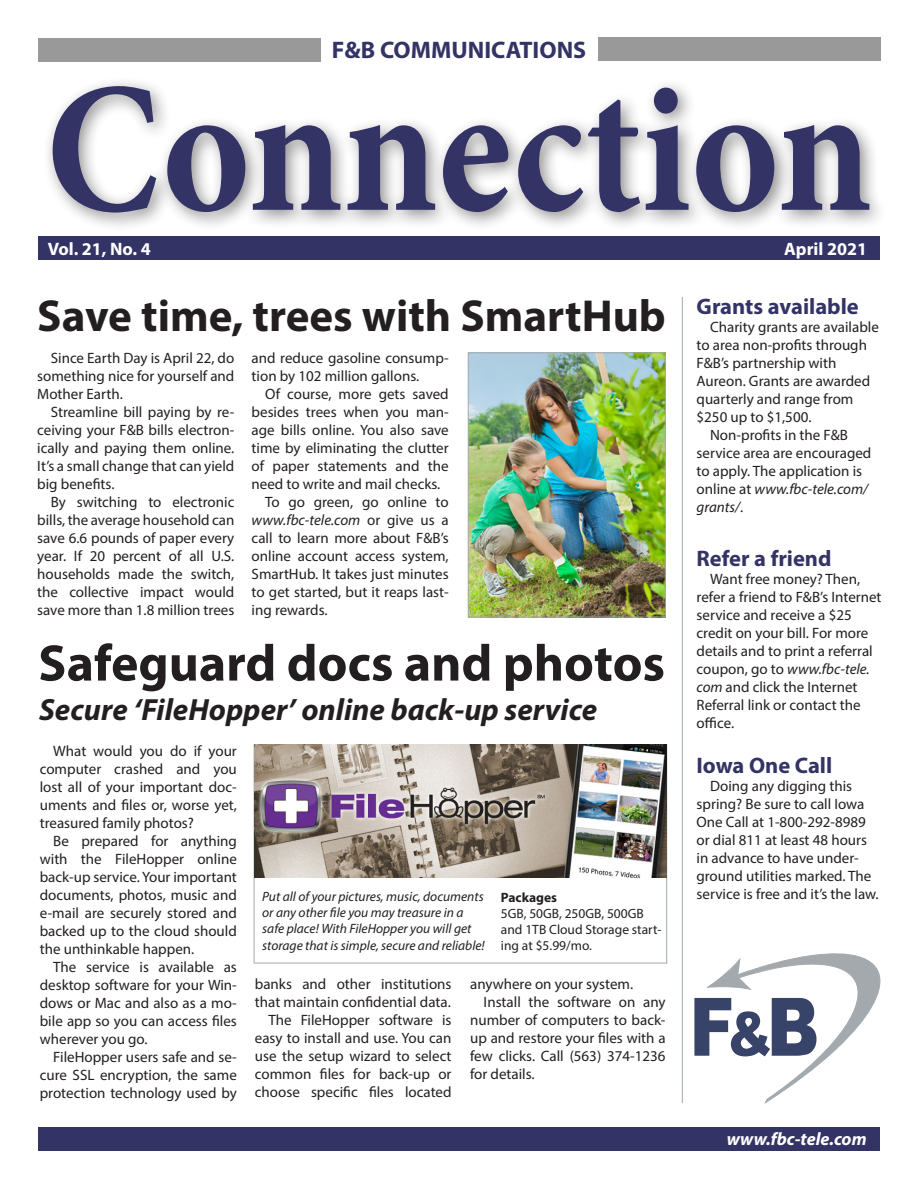
<style>
.page{position:relative;width:918px;height:1188px;background:#fff}
.page>*{position:absolute;margin:0;border:0;box-sizing:border-box;transform-origin:0 0}
.t1{font:700 186px "Minion Pro";color:#336;scale:.9 1}
.t2{font:700 51.75px "Myriad Pro";color:#231f20}
.t3{font:700 45px "Myriad Pro";color:#231f20}
.t4{font:italic 700 30.75px "Myriad Pro";color:#231f20}
.t5{font:700 24px "Myriad Pro";color:#336}
.t6{font:700 22.5px "Myriad Pro";color:#336}
.t7{font:700 18px "Myriad Pro";color:#fff}
.t8{font:italic 700 18px "Myriad Pro";color:#fff}
.t9{font:15px/18px "Myriad Pro";color:#231f20;text-align:justify}
.t10{font:italic 13.5px/16.2px "Myriad Pro";color:#231f20}
.t11{font:13.5px/16.2px "Myriad Pro";color:#231f20}
.t12{font:700 13.5px "Myriad Pro";color:#231f20}
.s1{font-style:italic}
</style>
<div class="page">
<div style="left:42px;top:76px;width:847px;height:156px;background:#231f20;opacity:.5"></div>
<div style="left:39px;top:39px;width:282px;height:23px;background:#999"></div>
<svg style="left:694px;top:954px;width:186px;height:149px"></svg>
<hr style="left:682px;top:297px;width:1px;height:806px;background:#a3a9ad">
<div style="left:598px;top:38px;width:282px;height:23px;background:#999"></div>
<div style="left:39px;top:237px;width:841px;height:23px;background:#336"></div>
<div style="left:38px;top:1127px;width:842px;height:23px;background:#336"></div>
<img style="left:470px;top:354px;width:194px;height:261px">
<div style="left:468px;top:352px;width:198px;height:265px;border:1px solid #a3a9ad"></div>
<img style="left:255px;top:744px;width:411px;height:133px">
<p class="t5" style="left:332px;top:34px;width:256px">F&amp;B COMMUNICATIONS</p>
<p class="t1" style="left:46px;top:19px;width:920px">Connection</p>
<p class="t7" style="left:48px;top:237px;width:104px">Vol. 21, No. 4</p>
<p class="t7" style="left:784px;top:237px;width:84px">April 2021</p>
<p class="t3" style="left:37px;top:286px;width:630px">Save time, trees with SmartHub</p>
<p class="t9" style="left:37px;top:349px;width:199px;text-indent:13px">Since Earth Day is April 22, do something nice for yourself and Mother Earth.</p>
<p class="t9" style="left:37px;top:403px;width:199px;text-indent:13px">Streamline bill paying by re&shy;ceiving your F&amp;B bills electron&shy;ically and paying them online.<br>It’s a small change that can yield big benefits.</p>
<p class="t9" style="left:37px;top:493px;width:199px;text-indent:13px">By switching to electronic bills, the average household can save 6.6 pounds of paper every year. If 20 percent of all U.S. households made the switch, the collective impact would save more than 1.8 million trees</p>
<p class="t9" style="left:252px;top:349px;width:199px">and reduce gasoline consump&shy;tion by 102 million gallons.</p>
<p class="t9" style="left:252px;top:385px;width:199px;text-indent:14px">Of course, more gets saved besides trees when you man&shy;age bills online. You also save time by eliminating the clutter of paper statements and the need to write and mail checks.</p>
<p class="t9" style="left:252px;top:493px;width:199px;text-indent:14px">To go green, go online to <span class="s1">www.fbc-tele.com</span> or give us a call to learn more about F&amp;B’s online account access system, SmartHub. It takes just minutes to get started, but it reaps last&shy;ing rewards.</p>
<p class="t2" style="left:38px;top:629px;width:628px">Safeguard docs and photos</p>
<p class="t4" style="left:39px;top:690px;width:560px">Secure ‘FileHopper’ online back-up service</p>
<p class="t9" style="left:40px;top:742px;width:199px;text-indent:14px">What would you do if your computer crashed and you lost all of your important doc&shy;uments and files or, worse yet, treasured family photos?</p>
<p class="t9" style="left:40px;top:832px;width:199px;text-indent:14px">Be prepared for anything with the FileHopper online back-up service. Your important documents, photos, music and e-mail are securely stored and backed up to the cloud should the unthinkable happen.</p>
<p class="t9" style="left:40px;top:958px;width:199px;text-indent:14px">The service is available as desktop software for your Win&shy;dows or Mac and also as a mo&shy;bile app so you can access files wherever you go.</p>
<p class="t9" style="left:40px;top:1048px;width:199px;text-indent:14px">FileHopper users safe and se&shy;cure SSL encryption, the same protection technology used by</p>
<p class="t10" style="left:262px;top:888px;width:224px">Put all of your pictures, music, documents or any other file you may treasure in a safe place! With FileHopper you will get storage that is simple, secure and reliable!</p>
<p class="t12" style="left:501px;top:888px;width:58px">Packages</p>
<p class="t11" style="left:501px;top:905px;width:162px">5GB, 50GB, 250GB, 500GB and 1TB Cloud Storage start&shy;ing at $5.99/mo.</p>
<p class="t9" style="left:255px;top:975px;width:198px">banks and other institutions that maintain confidential data.</p>
<p class="t9" style="left:255px;top:1011px;width:198px;text-indent:14px">The FileHopper software is easy to install and use. You can use the setup wizard to select common files for back-up or choose specific files located</p>
<p class="t9" style="left:470px;top:975px;width:165px">anywhere on your system.</p>
<p class="t9" style="left:470px;top:993px;width:197px;text-indent:14px">Install the software on any number of computers to back&shy;up and restore your files with a few clicks. Call (563) 374-1236 for details.</p>
<p class="t6" style="left:697px;top:292px;width:164px">Grants available</p>
<p class="t9" style="left:697px;top:318px;width:184px;text-align:left;text-indent:14px">Charity grants are available to area non-profits through<br>F&amp;B’s partnership with<br>Aureon. Grants are awarded quarterly and range from $250 up to $1,500.</p>
<p class="t9" style="left:697px;top:426px;width:176px;text-align:left;text-indent:14px">Non-profits in the F&amp;B service area are encouraged to apply. The application is online at <span class="s1">www.fbc-tele.com/ grants/</span>.</p>
<p class="t6" style="left:697px;top:544px;width:136px">Refer a friend</p>
<p class="t9" style="left:697px;top:570px;width:187px;text-align:left;text-indent:14px">Want free money? Then, refer a friend to F&amp;B’s Internet service and receive a $25 credit on your bill. For more details and to print a referral coupon, go to <span class="s1">www.fbc-tele. com</span> and click the Internet<br>Referral link or contact the office.</p>
<p class="t6" style="left:697px;top:751px;width:137px">Iowa One Call</p>
<p class="t9" style="left:697px;top:777px;width:184px;text-align:left;text-indent:14px">Doing any digging this spring? Be sure to call Iowa<br>One Call at 1-800-292-8989 or dial 811 at least 48 hours in advance to have under&shy;ground utilities marked. The service is free and it’s the law.</p>
<p class="t8" style="left:727px;top:1127px;width:141px">www.fbc-tele.com</p>
</div>
